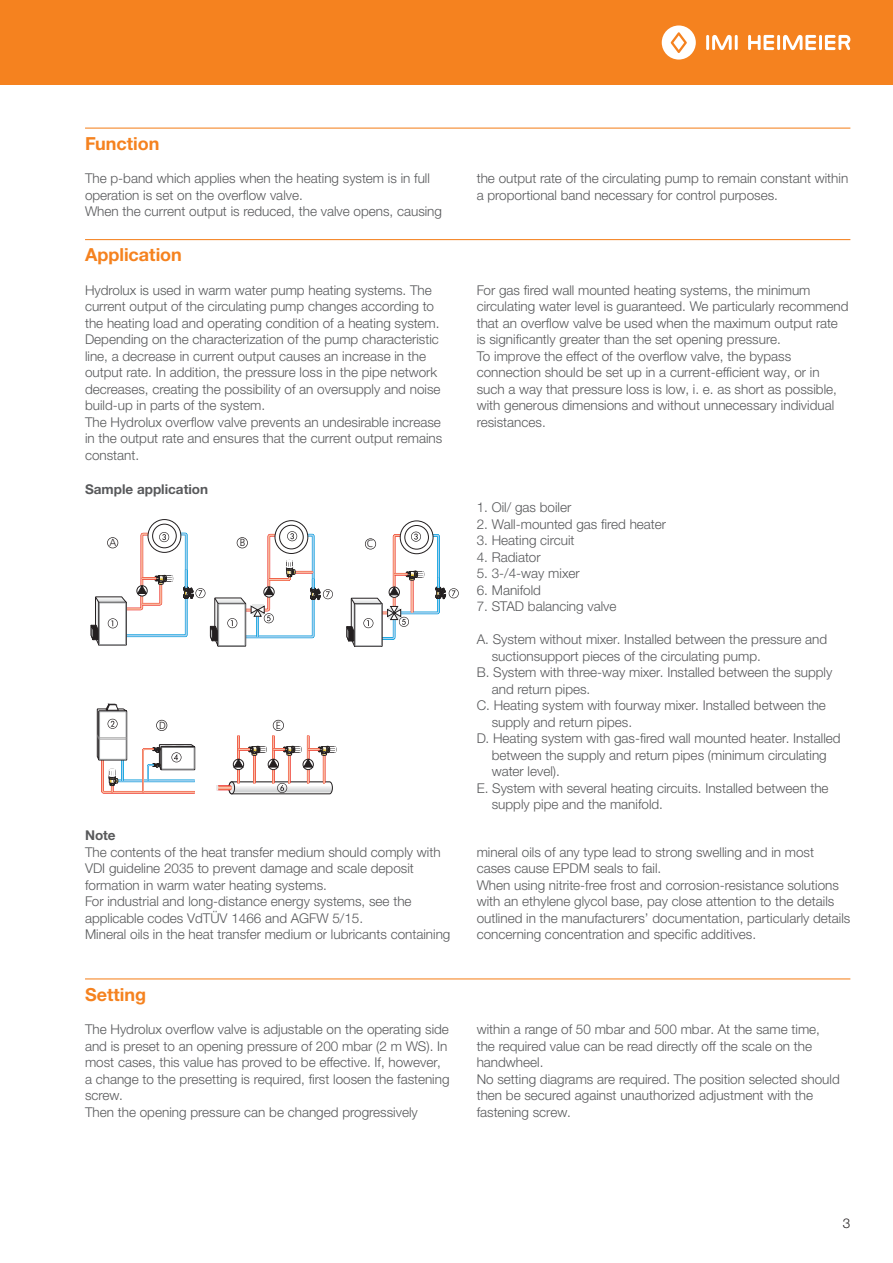
<style>
.page{position:relative;width:893px;height:1263px;background:#fff}
.page>*{position:absolute;margin:0;border:0;box-sizing:border-box;transform-origin:0 0}
.t1{font:700 18px "Helvetica Neue LTW1 G";color:#f5821f}
.t2{font:300 13.5px/16.5px "Helvetica Neue LTW1 G";color:#58595b}
.t3{font:700 13.5px "Helvetica Neue LTW1 G";color:#58595b}
.t4{font:300 13.5px "Helvetica Neue LTW1 G";color:#231f20}
.t5{font:300 10.35px "Frutiger";color:#231f20}
</style>
<div class="page">
<div style="left:0;top:0;width:893px;height:85px;background:#f5821f"></div>
<hr style="left:706px;top:35px;width:3px;height:15px;background:#fff">
<hr style="left:735px;top:35px;width:3px;height:15px;background:#fff">
<svg style="left:712px;top:35px;width:20px;height:15px"></svg>
<svg style="left:662px;top:25px;width:34px;height:35px"></svg>
<hr style="left:777px;top:35px;width:3px;height:15px;background:#fff">
<svg style="left:748px;top:35px;width:26px;height:15px"></svg>
<hr style="left:819px;top:35px;width:3px;height:15px;background:#fff">
<svg style="left:783px;top:35px;width:33px;height:15px"></svg>
<svg style="left:825px;top:35px;width:25px;height:15px"></svg>
<hr style="left:85px;top:128px;width:765px;height:1px;background:#f5821f">
<hr style="left:85px;top:239px;width:765px;height:1px;background:#f5821f">
<hr style="left:85px;top:978px;width:765px;height:1px;background:#f5821f">
<svg style="left:148px;top:519px;width:33px;height:33px"></svg>
<div style="left:148px;top:519px;width:33px;height:34px;border:1px solid #231f20;border-radius:50%"></div>
<svg style="left:153px;top:524px;width:23px;height:24px"></svg>
<div style="left:152px;top:524px;width:25px;height:24px;border:1px solid #231f20;border-radius:50%"></div>
<svg style="left:275px;top:521px;width:33px;height:32px"></svg>
<div style="left:275px;top:520px;width:33px;height:34px;border:1px solid #231f20;border-radius:50%"></div>
<svg style="left:280px;top:525px;width:23px;height:24px"></svg>
<div style="left:279px;top:525px;width:24px;height:24px;border:1px solid #231f20;border-radius:50%"></div>
<svg style="left:400px;top:521px;width:33px;height:33px"></svg>
<div style="left:400px;top:521px;width:33px;height:33px;border:1px solid #231f20;border-radius:50%"></div>
<svg style="left:405px;top:525px;width:23px;height:24px"></svg>
<div style="left:404px;top:525px;width:25px;height:24px;border:1px solid #231f20;border-radius:50%"></div>
<svg style="left:91px;top:531px;width:242px;height:116px"></svg>
<svg style="left:97px;top:704px;width:98px;height:89px"></svg>
<svg style="left:216px;top:720px;width:120px;height:74px"></svg>
<svg style="left:347px;top:532px;width:112px;height:115px"></svg>
<h1 class="t1" style="left:85px;top:132px;width:76px">Function</h1>
<p class="t2" style="left:85px;top:170px;width:359px">The p-band which applies when the heating system is in full operation is set on the overflow valve.<br>When the current output is reduced, the valve opens, causing</p>
<p class="t2" style="left:477px;top:170px;width:373px">the output rate of the circulating pump to remain constant within a proportional band necessary for control purposes.</p>
<h1 class="t1" style="left:85px;top:244px;width:98px">Application</h1>
<p class="t2" style="left:85px;top:282px;width:359px">Hydrolux is used in warm water pump heating systems. The current output of the circulating pump changes according to the heating load and operating condition of a heating system.<br>Depending on the characterization of the pump characteristic line, a decrease in current output causes an increase in the output rate. In addition, the pressure loss in the pipe network decreases, creating the possibility of an oversupply and noise build-up in parts of the system.<br>The Hydrolux overflow valve prevents an undesirable increase in the output rate and ensures that the current output remains constant.</p>
<p class="t2" style="left:477px;top:282px;width:373px">For gas fired wall mounted heating systems, the minimum circulating water level is guaranteed. We particularly recommend that an overflow valve be used when the maximum output rate is significantly greater than the set opening pressure.<br>To improve the effect of the overflow valve, the bypass connection should be set up in a current-efficient way, or in such a way that pressure loss is low, i. e. as short as possible, with generous dimensions and without unnecessary individual resistances.</p>
<p class="t3" style="left:85px;top:481px;width:125px">Sample application</p>
<p class="t2" style="left:477px;top:499px;width:96px">1. Oil/ gas boiler</p>
<p class="t2" style="left:477px;top:516px;width:191px">2. Wall-mounted gas fired heater</p>
<p class="t2" style="left:477px;top:532px;width:99px">3. Heating circuit</p>
<p class="t2" style="left:477px;top:549px;width:65px">4. Radiator</p>
<p class="t2" style="left:477px;top:565px;width:104px">5. 3-/4-way mixer</p>
<p class="t2" style="left:477px;top:582px;width:66px">6. Manifold</p>
<p class="t2" style="left:477px;top:598px;width:141px">7. STAD balancing valve</p>
<p class="t2" style="left:477px;top:631px;width:352px">A. System without mixer. Installed between the pressure and</p>
<p class="t2" style="left:492px;top:648px;width:271px">suctionsupport pieces of the circulating pump.</p>
<p class="t2" style="left:477px;top:664px;width:357px">B. System with three-way mixer. Installed between the supply</p>
<p class="t2" style="left:492px;top:681px;width:100px">and return pipes.</p>
<p class="t2" style="left:477px;top:697px;width:351px">C. Heating system with fourway mixer. Installed between the</p>
<p class="t2" style="left:492px;top:714px;width:142px">supply and return pipes.</p>
<p class="t2" style="left:477px;top:730px;width:365px">D. Heating system with gas-fired wall mounted heater. Installed</p>
<p class="t2" style="left:492px;top:747px;width:336px">between the supply and return pipes (minimum circulating</p>
<p class="t2" style="left:492px;top:763px;width:70px">water level).</p>
<p class="t2" style="left:477px;top:780px;width:353px">E. System with several heating circuits. Installed between the</p>
<p class="t2" style="left:492px;top:796px;width:173px">supply pipe and the manifold.</p>
<p class="t3" style="left:85px;top:827px;width:32px">Note</p>
<p class="t2" style="left:85px;top:843px;width:367px">The contents of the heat transfer medium should comply with VDI guideline 2035 to prevent damage and scale deposit formation in warm water heating systems.<br>For industrial and long-distance energy systems, see the applicable codes VdTÜV 1466 and AGFW 5/15.<br>Mineral oils in the heat transfer medium or lubricants containing</p>
<p class="t2" style="left:477px;top:843px;width:375px">mineral oils of any type lead to strong swelling and in most cases cause EPDM seals to fail.<br>When using nitrite-free frost and corrosion-resistance solutions with an ethylene glycol base, pay close attention to the details outlined in the manufacturers’ documentation, particularly details concerning concentration and specific additives.</p>
<p class="t5" style="left:110px;top:536px;width:8px">A</p>
<p class="t5" style="left:240px;top:537px;width:7px">B</p>
<p class="t5" style="left:367px;top:538px;width:8px">C</p>
<p class="t5" style="left:159px;top:719px;width:8px">D</p>
<p class="t5" style="left:276px;top:719px;width:7px">E</p>
<h1 class="t1" style="left:85px;top:983px;width:63px">Setting</h1>
<p class="t2" style="left:85px;top:1021px;width:366px">The Hydrolux overflow valve is adjustable on the operating side and is preset to an opening pressure of 200 mbar (2 m WS). In most cases, this value has proved to be effective. If, however, a change to the presetting is required, first loosen the fastening screw.<br>Then the opening pressure can be changed progressively</p>
<p class="t2" style="left:477px;top:1021px;width:365px">within a range of 50 mbar and 500 mbar. At the same time, the required value can be read directly off the scale on the handwheel.<br>No setting diagrams are required. The position selected should then be secured against unauthorized adjustment with the fastening screw.</p>
<p class="t4" style="left:843px;top:1215px;width:9px">3</p>
</div>
